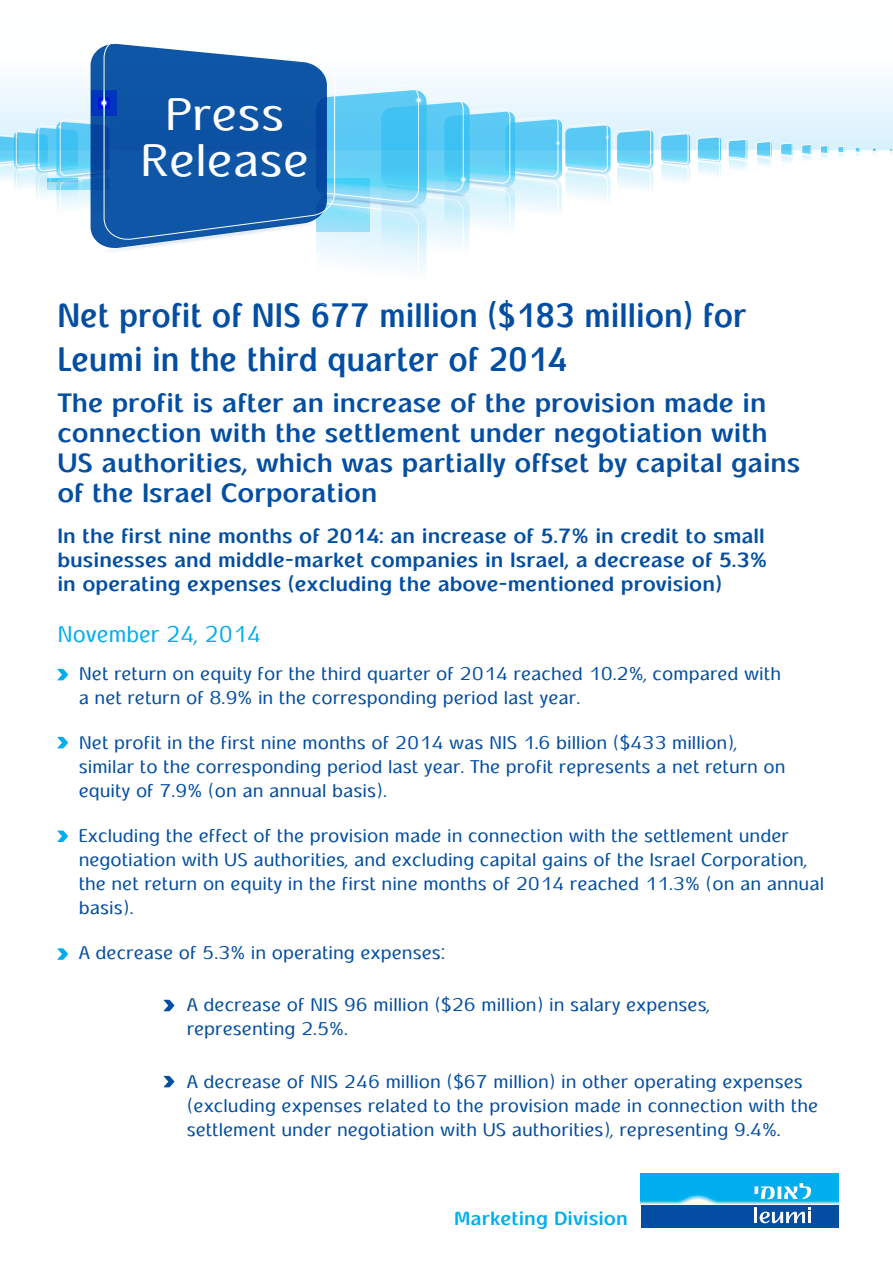
<style>
.page{position:relative;width:893px;height:1263px;background:#fff}
.page>*{position:absolute;margin:0;border:0;box-sizing:border-box;transform-origin:0 0}
.t1{font:46.5px/45.5px "Typogarph";color:#fff;text-align:center}
.t2{font:700 34.5px/43.5px "Typogarph";color:#034ea2;scale:.9 1}
.t3{font:700 27px/30px "Typogarph";color:#034ea2}
.t4{font:23.25px "Typogarph";color:#00aeef;scale:.9 1}
.t5{font:700 21px/24px "Typogarph";color:#034ea2}
.t6{font:700 19.5px "Typogarph";color:#00aeef}
.t7{font:18.75px/24px "Typogarph";color:#034ea2;scale:.96 1}
</style>
<div class="page">
<svg style="left:57px;top:669px;width:11px;height:11px"></svg>
<svg style="left:57px;top:737px;width:11px;height:11px"></svg>
<svg style="left:57px;top:830px;width:11px;height:12px"></svg>
<svg style="left:164px;top:1000px;width:10px;height:11px"></svg>
<svg style="left:164px;top:1076px;width:10px;height:11px"></svg>
<svg style="left:57px;top:948px;width:11px;height:12px"></svg>
<svg style="left:640px;top:1173px;width:199px;height:55px"></svg>
<div style="left:641px;top:1205px;width:197px;height:22px;background:#034ea2"></div>
<svg style="left:641px;top:1174px;width:197px;height:49px"></svg>
<div style="left:0;top:13px;width:893px;height:137px;background:linear-gradient(to bottom,#fff,#dbf1fc)"></div>
<svg style="left:0;top:120px;width:91px;height:78px"></svg>
<svg style="left:889px;top:148px;width:4px;height:6px"></svg>
<svg style="left:872px;top:148px;width:5px;height:8px"></svg>
<svg style="left:854px;top:147px;width:7px;height:10px"></svg>
<svg style="left:837px;top:146px;width:8px;height:13px"></svg>
<svg style="left:819px;top:146px;width:11px;height:15px"></svg>
<svg style="left:800px;top:144px;width:13px;height:19px"></svg>
<svg style="left:780px;top:143px;width:13px;height:23px"></svg>
<img style="left:780px;top:152px;width:13px;height:7px">
<svg style="left:756px;top:141px;width:16px;height:29px"></svg>
<img style="left:756px;top:153px;width:16px;height:8px">
<svg style="left:696px;top:136px;width:51px;height:45px"></svg>
<svg style="left:335px;top:85px;width:355px;height:186px"></svg>
<svg style="left:91px;top:44px;width:13px;height:134px"></svg>
<svg style="left:104px;top:36px;width:231px;height:142px"></svg>
<img style="left:48px;top:178px;width:321px;height:93px">
<img style="left:92px;top:91px;width:24px;height:24px">
<svg style="left:98px;top:97px;width:12px;height:12px"></svg>
<h1 class="t1" style="left:141px;top:94px;width:170px">Press<br>Release</h1>
<h2 class="t2" style="left:57px;top:295px;width:767px">Net profit of NIS 677 million ($183 million) for<br>Leumi in the third quarter of 2014</h2>
<h3 class="t3" style="left:57px;top:389px;width:745px">The profit is after an increase of the provision made in connection with the settlement under negotiation with US authorities, which was partially offset by capital gains of the Israel Corporation</h3>
<p class="t5" style="left:57px;top:525px;width:712px">In the first nine months of 2014: an increase of 5.7% in credit to small businesses and middle-market companies in Israel, a decrease of 5.3% in operating expenses (excluding the above-mentioned provision)</p>
<p class="t4" style="left:57px;top:618px;width:228px">November 24, 2014</p>
<p class="t7" style="left:79px;top:662px;width:733px">Net return on equity for the third quarter of 2014 reached 10.2%, compared with a net return of 8.9% in the corresponding period last year.</p>
<p class="t7" style="left:79px;top:731px;width:738px">Net profit in the first nine months of 2014 was NIS 1.6 billion ($433 million), similar to the corresponding period last year. The profit represents a net return on equity of 7.9% (on an annual basis).</p>
<p class="t7" style="left:79px;top:824px;width:778px">Excluding the effect of the provision made in connection with the settlement under negotiation with US authorities, and excluding capital gains of the Israel Corporation, the net return on equity in the first nine months of 2014 reached 11.3% (on an annual basis).</p>
<p class="t7" style="left:79px;top:941px;width:383px">A decrease of 5.3% in operating expenses:</p>
<p class="t7" style="left:187px;top:994px;width:547px">A decrease of NIS 96 million ($26 million) in salary expenses, representing 2.5%.</p>
<p class="t7" style="left:187px;top:1070px;width:659px">A decrease of NIS 246 million ($67 million) in other operating expenses (excluding expenses related to the provision made in connection with the settlement under negotiation with US authorities), representing 9.4%.</p>
<p class="t6" style="left:454px;top:1205px;width:175px">Marketing Division</p>
</div>
